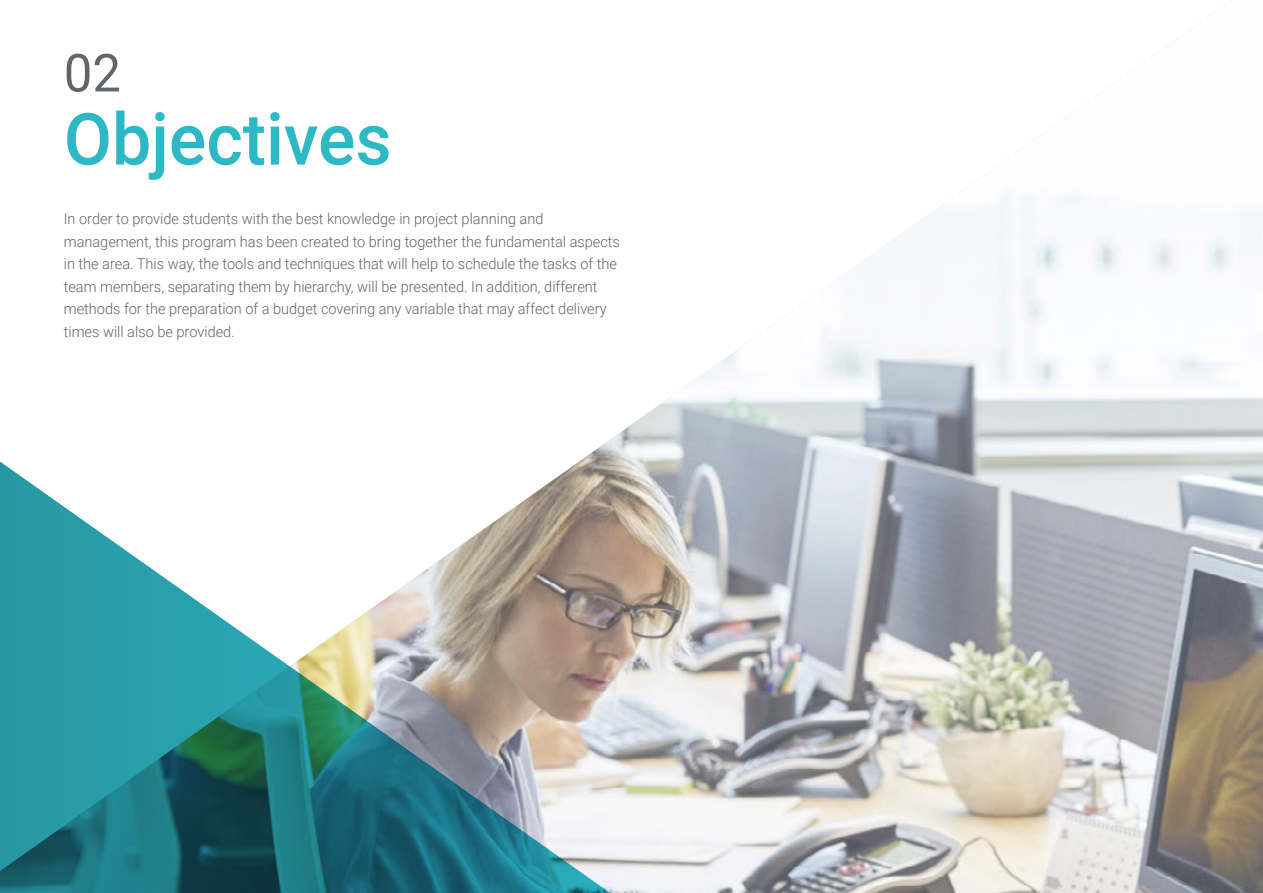
<style>
.page{position:relative;width:1263px;height:893px;background:#fff}
.page>*{position:absolute;margin:0;border:0;box-sizing:border-box;transform-origin:0 0}
.t1{font:500 72px "Roboto";color:#2db8c5}
.t2{font:52.5px "Roboto";color:#61646a}
.t3{font:300 15px/22.5px "Roboto";color:#61646a}
</style>
<div class="page">
<img style="left:601px;top:196px;width:662px;height:697px">
<svg style="left:0;top:446px;width:640px;height:447px"></svg>
<h2 class="t2" style="left:64px;top:36px;width:59px">02</h2>
<h1 class="t1" style="left:64px;top:89px;width:329px">Objectives</h1>
<p class="t3" style="left:64px;top:207px;width:558px">In order to provide students with the best knowledge in project planning and management, this program has been created to bring together the fundamental aspects in the area. This way, the tools and techniques that will help to schedule the tasks of the team members, separating them by hierarchy, will be presented. In addition, different methods for the preparation of a budget covering any variable that may affect delivery times will also be provided.</p>
</div>
